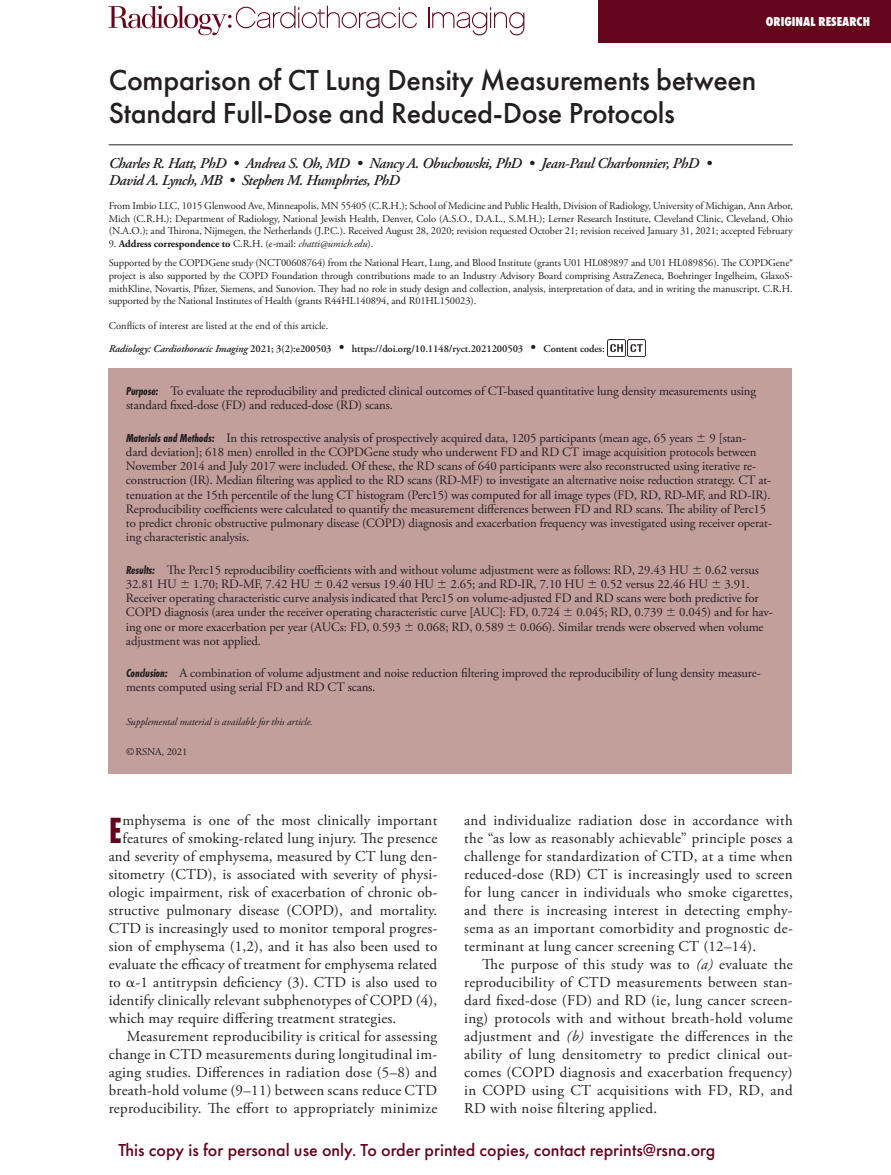
<style>
.page{position:relative;width:891px;height:1175px;background:#fff}
.page>*{position:absolute;margin:0;border:0;box-sizing:border-box;transform-origin:0 0}
.t1{font:700 37.8px "Futura PT Cond";color:#65051c}
.t2{font:500 30px/33px "Futura PT";letter-spacing:-.01em;color:#231f20}
.t3{font:500 18px "Futura PT";color:#65051c}
.t4{font:15px/18px "Adobe Garamond Pro";letter-spacing:.01em;color:#231f20;text-align:justify}
.t5{font:italic 600 15px/16.5px "Adobe Garamond Pro";letter-spacing:-.03em;color:#231f20}
.t6{font:800 13.5px "Futura PT Cond";color:#fff}
.t7{font:12.75px/14.2px "Adobe Garamond Pro";letter-spacing:-.01em;color:#231f20}
.t8{font:10.5px/12.8px "Adobe Garamond Pro";letter-spacing:-.01em;color:#231f20;text-align:justify}
.t9{font:600 10.5px/22.5px "Adobe Garamond Pro";letter-spacing:-.01em;color:#231f20}
.t10{font:italic 10.5px "Adobe Garamond Pro";letter-spacing:-.01em;color:#231f20}
.s1{font-weight:700}
.s2{font-style:italic}
.s3{font-weight:400}
.s4{font-weight:400;font-size:15px}
.s5{font-family:"Futura PT Cond";font-weight:700;font-style:italic;font-size:12px}
.s6{font-family:"Universal Greekwith Math Pi"}
</style>
<div class="page">
<div style="left:599px;top:0;width:292px;height:42px;background:#65051c"></div>
<svg style="left:428px;top:7px;width:96px;height:28px"></svg>
<svg style="left:109px;top:6px;width:308px;height:29px"></svg>
<div style="left:108px;top:368px;width:684px;height:405px;background:#c39f9b"></div>
<hr style="left:109px;top:144px;width:684px;height:1px;background:#231f20">
<img style="left:607px;top:340px;width:18px;height:16px">
<img style="left:627px;top:340px;width:18px;height:16px">
<p class="t6" style="left:766px;top:14px;width:106px">ORIGINAL RESEARCH</p>
<h2 class="t2" style="left:109px;top:64px;width:649px">Comparison of CT Lung Density Measurements between<br>Standard Full-Dose and Reduced-Dose Protocols</h2>
<p class="t5" style="left:109px;top:156px;width:605px">Charles R. Hatt, PhD • Andrea S. Oh, MD • Nancy A. Obuchowski, PhD • Jean-Paul Charbonnier, PhD •<br>David A. Lynch, MB • Stephen M. Humphries, PhD</p>
<p class="t8" style="left:109px;top:200px;width:686px">From Imbio LLC, 1015 Glenwood Ave, Minneapolis, MN 55405 (C.R.H.); School of Medicine and Public Health, Division of Radiology, University of Michigan, Ann Arbor, Mich (C.R.H.); Department of Radiology, National Jewish Health, Denver, Colo (A.S.O., D.A.L., S.M.H.); Lerner Research Institute, Cleveland Clinic, Cleveland, Ohio (N.A.O.); and Thirona, Nijmegen, the Netherlands (J.P.C.). Received August 28, 2020; revision requested October 21; revision received January 31, 2021; accepted February</p>
<p class="t8" style="left:109px;top:235px;width:686px;line-height:18.8px">9. <span class="s1">Address correspondence to</span> C.R.H. (e-mail: <span class="s2">chatti@umich.edu</span>).<br>Supported by the COPDGene study (NCT00608764) from the National Heart, Lung, and Blood Institute (grants U01 HL089897 and U01 HL089856). The COPDGene®</p>
<p class="t8" style="left:109px;top:269px;width:686px">project is also supported by the COPD Foundation through contributions made to an Industry Advisory Board comprising AstraZeneca, Boehringer Ingelheim, GlaxoS&shy;mithKline, Novartis, Pfizer, Siemens, and Sunovion. They had no role in study design and collection, analysis, interpretation of data, and in writing the manuscript. C.R.H. supported by the National Institutes of Health (grants R44HL140894, and R01HL150023).</p>
<p class="t9" style="left:109px;top:314px;width:498px"><span class="s3">Conflicts of interest are listed at the end of this article.<br></span><span class="s2">Radiology: Cardiothoracic Imaging</span> 2021; 3(2):e200503 <span class="s4">•</span> https://doi.org/10.1148/ryct.2021200503 <span class="s4">•</span> Content codes:</p>
<p class="t7" style="left:126px;top:384px;width:632px"><span class="s5">Purpose:</span> To evaluate the reproducibility and predicted clinical outcomes of CT-based quantitative lung density measurements using standard fixed-dose (FD) and reduced-dose (RD) scans.</p>
<p class="t7" style="left:126px;top:431px;width:648px"><span class="s5">Materials and Methods:</span> In this retrospective analysis of prospectively acquired data, 1205 participants (mean age, 65 years <span class="s6">6</span> 9 [stan-<br>dard deviation]; 618 men) enrolled in the COPDGene study who underwent FD and RD CT image acquisition protocols between November 2014 and July 2017 were included. Of these, the RD scans of 640 participants were also reconstructed using iterative re&shy;construction (IR). Median filtering was applied to the RD scans (RD-MF) to investigate an alternative noise reduction strategy. CT at&shy;tenuation at the 15th percentile of the lung CT histogram (Perc15) was computed for all image types (FD, RD, RD-MF, and RD-IR).<br>Reproducibility coefficients were calculated to quantify the measurement differences between FD and RD scans. The ability of Perc15 to predict chronic obstructive pulmonary disease (COPD) diagnosis and exacerbation frequency was investigated using receiver operat&shy;ing characteristic analysis.</p>
<p class="t7" style="left:126px;top:563px;width:649px"><span class="s5">Results:</span> The Perc15 reproducibility coefficients with and without volume adjustment were as follows: RD, 29.43 HU <span class="s6">6</span> 0.62 versus 32.81 HU <span class="s6">6</span> 1.70; RD-MF, 7.42 HU <span class="s6">6</span> 0.42 versus 19.40 HU <span class="s6">6</span> 2.65; and RD-IR, 7.10 HU <span class="s6">6</span> 0.52 versus 22.46 HU <span class="s6">6</span> 3.91.<br>Receiver operating characteristic curve analysis indicated that Perc15 on volume-adjusted FD and RD scans were both predictive for COPD diagnosis (area under the receiver operating characteristic curve [AUC]: FD, 0.724 <span class="s6">6</span> 0.045; RD, 0.739 <span class="s6">6</span> 0.045) and for hav&shy;ing one or more exacerbation per year (AUCs: FD, 0.593 <span class="s6">6</span> 0.068; RD, 0.589 <span class="s6">6</span> 0.066). Similar trends were observed when volume adjustment was not applied.</p>
<p class="t7" style="left:126px;top:666px;width:636px"><span class="s5">Conclusion:</span> A combination of volume adjustment and noise reduction filtering improved the reproducibility of lung density measure&shy;ments computed using serial FD and RD CT scans.</p>
<p class="t10" style="left:126px;top:715px;width:188px">Supplemental material is available for this article.</p>
<p class="t8" style="left:126px;top:746px;width:63px">©RSNA, 2021</p>
<h1 class="t1" style="left:109px;top:808px;width:15px">E</h1>
<p class="t4" style="left:123px;top:812px;width:316px">mphysema is one of the most clinically important</p>
<p class="t4" style="left:464px;top:812px;width:330px">and individualize radiation dose in accordance with the “as low as reasonably achievable” principle poses a challenge for standardization of CTD, at a time when reduced-dose (RD) CT is increasingly used to screen for lung cancer in individuals who smoke cigarettes, and there is increasing interest in detecting emphy&shy;sema as an important comorbidity and prognostic de&shy;terminant at lung cancer screening CT (12–14).</p>
<p class="t4" style="left:464px;top:956px;width:330px;text-indent:18px">The purpose of this study was to <span class="s2">(a)</span> evaluate the reproducibility of CTD measurements between stan&shy;dard fixed-dose (FD) and RD (ie, lung cancer screen&shy;ing) protocols with and without breath-hold volume adjustment and <span class="s2">(b)</span> investigate the differences in the ability of lung densitometry to predict clinical out&shy;comes (COPD diagnosis and exacerbation frequency) in COPD using CT acquisitions with FD, RD, and RD with noise filtering applied.</p>
<h3 class="t3" style="left:118px;top:1139px;width:598px">This copy is for personal use only. To order printed copies, contact reprints@rsna.org</h3>
<p class="t4" style="left:123px;top:830px;width:316px">features of smoking-related lung injury. The presence</p>
<p class="t4" style="left:109px;top:848px;width:330px">and severity of emphysema, measured by CT lung den-</p>
<p class="t4" style="left:109px;top:866px;width:330px">sitometry (CTD), is associated with severity of physi-</p>
<p class="t4" style="left:109px;top:884px;width:330px">ologic impairment, risk of exacerbation of chronic ob-</p>
<p class="t4" style="left:109px;top:902px;width:330px">structive pulmonary disease (COPD), and mortality.</p>
<p class="t4" style="left:109px;top:920px;width:330px">CTD is increasingly used to monitor temporal progres-</p>
<p class="t4" style="left:109px;top:938px;width:330px">sion of emphysema (1,2), and it has also been used to</p>
<p class="t4" style="left:109px;top:956px;width:330px">evaluate the efficacy of treatment for emphysema related</p>
<p class="t4" style="left:109px;top:974px;width:330px">to <span class="s6">a</span>-1 antitrypsin deficiency (3). CTD is also used to</p>
<p class="t4" style="left:109px;top:992px;width:330px">identify clinically relevant subphenotypes of COPD (4),</p>
<p class="t4" style="left:109px;top:1010px;width:289px">which may require differing treatment strategies.</p>
<p class="t4" style="left:127px;top:1028px;width:312px">Measurement reproducibility is critical for assessing</p>
<p class="t4" style="left:109px;top:1046px;width:330px">change in CTD measurements during longitudinal im-</p>
<p class="t4" style="left:109px;top:1064px;width:330px">aging studies. Differences in radiation dose (5–8) and</p>
<p class="t4" style="left:109px;top:1082px;width:330px">breath-hold volume (9–11) between scans reduce CTD</p>
<p class="t4" style="left:109px;top:1100px;width:330px">reproducibility. The effort to appropriately minimize</p>
</div>
